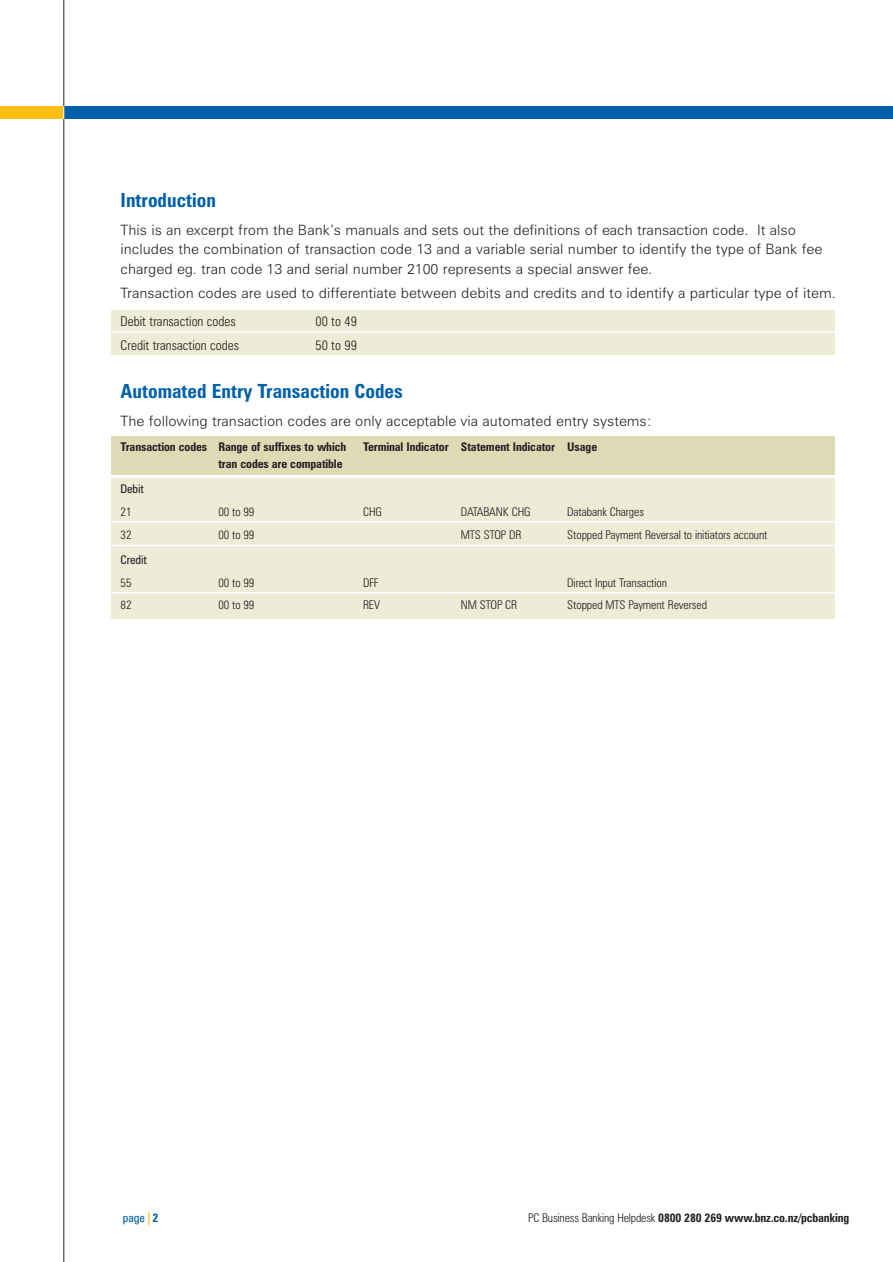
<style>
.page{position:relative;width:893px;height:1262px;background:#fff}
.page>*{position:absolute;margin:0;border:0;box-sizing:border-box;transform-origin:0 0}
.t1{font:700 condensed 19.5px "Zurich BT";color:#0060a9}
.t2{font:300 14.25px/19.5px "Zurich BT";color:#231f20}
.t3{font:300 condensed 13.5px "Zurich BT";color:#231f20}
.t4{font:300 condensed 12px "Zurich BT";letter-spacing:-.01em;color:#231f20}
.t5{font:700 condensed 12px "Zurich BT";letter-spacing:-.01em;color:#231f20}
.t6{font:condensed 12px "Zurich BT";letter-spacing:-.01em;color:#231f20}
.t7{font:condensed 12px "Zurich BT";color:#0060a9}
.s1{font-weight:700}
.s2{font-weight:300}
</style>
<div class="page">
<div style="left:112px;top:436px;width:722px;height:38px;background:#dfdab6"></div>
<div style="left:112px;top:478px;width:722px;height:141px;background:#eeebd6"></div>
<div style="left:112px;top:310px;width:722px;height:45px;background:#eeebd6"></div>
<hr style="left:63px;top:0;width:1px;height:1261px;background:#231f20">
<svg style="left:148px;top:1212px;width:1px;height:13px"></svg>
<div style="left:0;top:106px;width:892px;height:13px;background:#0060a9"></div>
<div style="left:0;top:106px;width:64px;height:13px;background:#febe10"></div>
<svg style="left:63px;top:106px;width:1px;height:13px"></svg>
<hr style="left:99px;top:331px;width:741px;height:2px;background:#fff">
<hr style="left:99px;top:521px;width:741px;height:1px;background:#fff">
<hr style="left:99px;top:544px;width:741px;height:2px;background:#fff">
<hr style="left:99px;top:592px;width:741px;height:1px;background:#fff">
<h1 class="t1" style="left:121px;top:193px;width:97px">Introduction</h1>
<p class="t2" style="left:121px;top:222px;width:703px">This is an excerpt from the Bank’s manuals and sets out the definitions of each transaction code. It also includes the combination of transaction code 13 and a variable serial number to identify the type of Bank fee charged eg. tran code 13 and serial number 2100 represents a special answer fee.</p>
<p class="t2" style="left:121px;top:285px;width:716px">Transaction codes are used to differentiate between debits and credits and to identify a particular type of item.</p>
<p class="t3" style="left:121px;top:316px;width:117px">Debit transaction codes</p>
<p class="t3" style="left:315px;top:316px;width:43px">00 to 49</p>
<p class="t3" style="left:121px;top:340px;width:120px">Credit transaction codes</p>
<p class="t3" style="left:315px;top:340px;width:43px">50 to 99</p>
<h1 class="t1" style="left:121px;top:384px;width:284px">Automated Entry Transaction Codes</h1>
<p class="t2" style="left:121px;top:414px;width:533px">The following transaction codes are only acceptable via automated entry systems:</p>
<p class="t5" style="left:121px;top:443px;width:227px">Transaction codes Range of suffixes to which</p>
<p class="t5" style="left:363px;top:443px;width:235px">Terminal Indicator Statement Indicator Usage</p>
<p class="t5" style="left:218px;top:459px;width:126px">tran codes are compatible</p>
<p class="t6" style="left:121px;top:484px;width:25px">Debit</p>
<p class="t4" style="left:121px;top:507px;width:12px">21</p>
<p class="t4" style="left:218px;top:507px;width:38px">00 to 99</p>
<p class="t4" style="left:363px;top:507px;width:20px">CHG</p>
<p class="t4" style="left:461px;top:507px;width:71px">DATABANK CHG</p>
<p class="t4" style="left:567px;top:507px;width:78px">Databank Charges</p>
<p class="t4" style="left:121px;top:530px;width:12px">32</p>
<p class="t4" style="left:218px;top:530px;width:38px">00 to 99</p>
<p class="t4" style="left:461px;top:530px;width:62px">MTS STOP DR</p>
<p class="t4" style="left:567px;top:530px;width:202px">Stopped Payment Reversal to initiators account</p>
<p class="t6" style="left:121px;top:555px;width:28px">Credit</p>
<p class="t4" style="left:121px;top:578px;width:12px">55</p>
<p class="t4" style="left:218px;top:578px;width:38px">00 to 99</p>
<p class="t4" style="left:363px;top:578px;width:17px">DFF</p>
<p class="t4" style="left:567px;top:578px;width:101px">Direct Input Transaction</p>
<p class="t4" style="left:121px;top:601px;width:12px">82</p>
<p class="t4" style="left:218px;top:601px;width:38px">00 to 99</p>
<p class="t4" style="left:363px;top:601px;width:18px">REV</p>
<p class="t4" style="left:461px;top:601px;width:58px">NM STOP CR</p>
<p class="t4" style="left:567px;top:601px;width:141px">Stopped MTS Payment Reversed</p>
<p class="t7" style="left:123px;top:1213px;width:37px">page <span class="s1">2</span></p>
<p class="t5" style="left:528px;top:1213px;width:322px"><span class="s2">PC Business Banking Helpdesk</span> 0800 280 269 www.bnz.co.nz/pcbanking</p>
</div>
